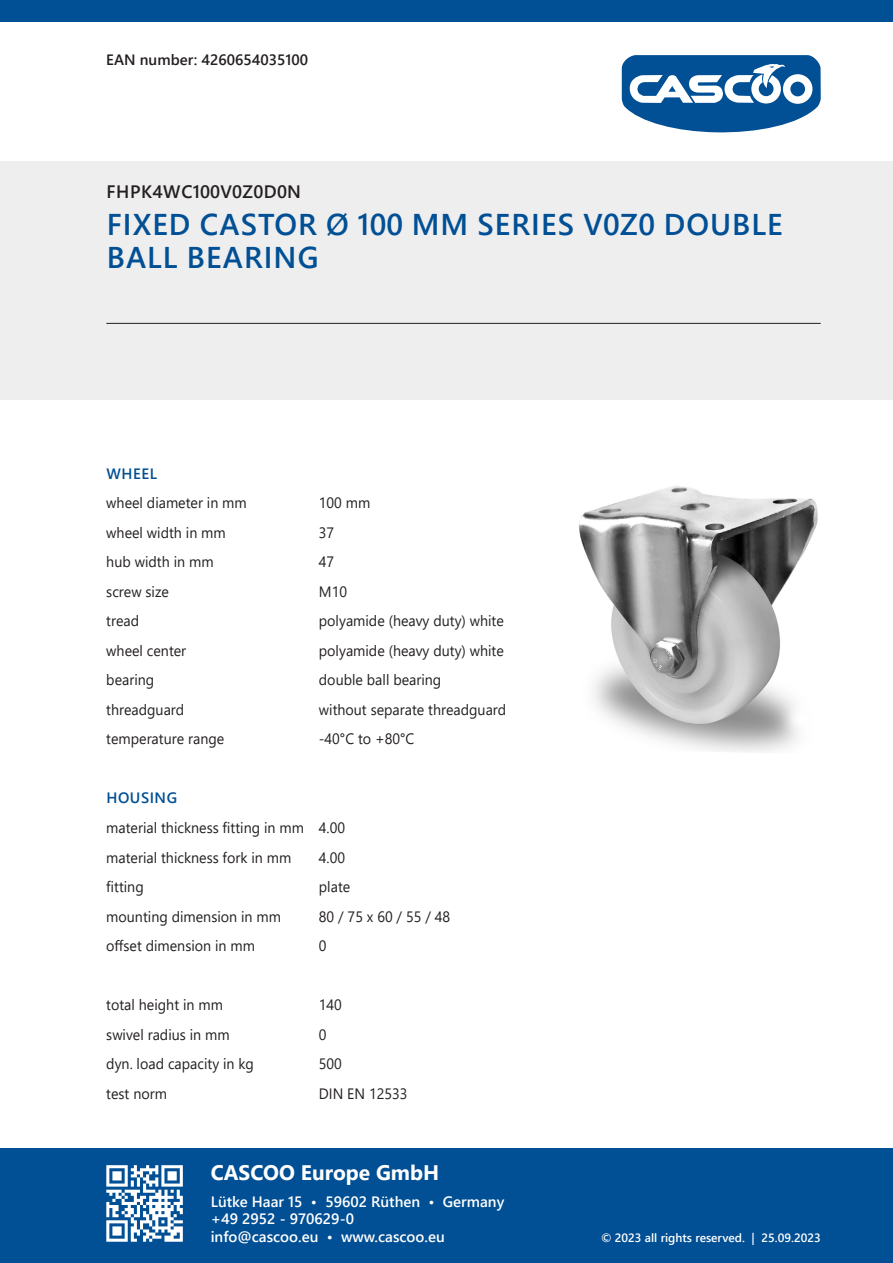
<style>
.page{position:relative;width:893px;height:1263px;background:#fff}
.page>*{position:absolute;margin:0;border:0;box-sizing:border-box;transform-origin:0 0}
.t1{font:600 30px/33px "Segoe UI";letter-spacing:.035em;color:#014f94}
.t2{font:700 21px "Segoe UI";color:#fff}
.t3{font:600 18px "Segoe UI";letter-spacing:.02em;color:#231f20}
.t4{font:15px "Segoe UI";color:#231f20;scale:.95 1}
.t5{font:600 15px/17.5px "Segoe UI";color:#fff}
.t6{font:600 15px "Segoe UI";color:#231f20}
.t7{font:600 15px "Segoe UI";letter-spacing:.035em;color:#014f94}
.t8{font:600 12px "Segoe UI";color:#fff}
</style>
<div class="page">
<img style="left:578px;top:486px;width:240px;height:266px">
<svg style="left:622px;top:55px;width:199px;height:78px"></svg>
<div style="left:0;top:162px;width:893px;height:238px;background:#eeeeef"></div>
<div style="left:0;top:1148px;width:893px;height:115px;background:#014f94"></div>
<div style="left:0;top:0;width:893px;height:21px;background:#014f94"></div>
<svg style="left:106px;top:1165px;width:77px;height:77px"></svg>
<hr style="left:106px;top:323px;width:715px;height:1px;background:#231f20">
<p class="t6" style="left:106px;top:45px;width:203px">EAN number: 4260654035100</p>
<p class="t3" style="left:107px;top:175px;width:196px">FHPK4WC100V0Z0D0N</p>
<p class="t1" style="left:107px;top:206px;width:677px">FIXED CASTOR Ø 100 MM SERIES V0Z0 DOUBLE<br>BALL BEARING</p>
<p class="t7" style="left:107px;top:459px;width:52px">WHEEL</p>
<p class="t4" style="left:106px;top:489px;width:149px">wheel diameter in mm</p>
<p class="t4" style="left:319px;top:489px;width:56px">100 mm</p>
<p class="t4" style="left:106px;top:518px;width:127px">wheel width in mm</p>
<p class="t4" style="left:319px;top:518px;width:18px">37</p>
<p class="t4" style="left:106px;top:548px;width:114px">hub width in mm</p>
<p class="t4" style="left:319px;top:548px;width:18px">47</p>
<p class="t4" style="left:106px;top:577px;width:67px">screw size</p>
<p class="t4" style="left:319px;top:577px;width:31px">M10</p>
<p class="t4" style="left:106px;top:607px;width:36px">tread</p>
<p class="t4" style="left:319px;top:607px;width:196px">polyamide (heavy duty) white</p>
<p class="t4" style="left:106px;top:636px;width:86px">wheel center</p>
<p class="t4" style="left:319px;top:636px;width:196px">polyamide (heavy duty) white</p>
<p class="t4" style="left:106px;top:666px;width:52px">bearing</p>
<p class="t4" style="left:319px;top:666px;width:130px">double ball bearing</p>
<p class="t4" style="left:106px;top:695px;width:84px">threadguard</p>
<p class="t4" style="left:319px;top:695px;width:199px">without separate threadguard</p>
<p class="t4" style="left:106px;top:725px;width:126px">temperature range</p>
<p class="t4" style="left:319px;top:725px;width:102px">-40°C to +80°C</p>
<p class="t7" style="left:107px;top:784px;width:72px">HOUSING</p>
<p class="t4" style="left:106px;top:813px;width:253px">material thickness fitting in mm 4.00</p>
<p class="t4" style="left:106px;top:843px;width:196px">material thickness fork in mm</p>
<p class="t4" style="left:319px;top:843px;width:29px">4.00</p>
<p class="t4" style="left:106px;top:872px;width:41px">fitting</p>
<p class="t4" style="left:319px;top:872px;width:35px">plate</p>
<p class="t4" style="left:106px;top:902px;width:185px">mounting dimension in mm</p>
<p class="t4" style="left:319px;top:902px;width:140px">80 / 75 x 60 / 55 / 48</p>
<p class="t4" style="left:106px;top:931px;width:158px">offset dimension in mm</p>
<p class="t4" style="left:319px;top:931px;width:10px">0</p>
<p class="t4" style="left:106px;top:990px;width:124px">total height in mm</p>
<p class="t4" style="left:319px;top:990px;width:26px">140</p>
<p class="t4" style="left:106px;top:1020px;width:131px">swivel radius in mm</p>
<p class="t4" style="left:319px;top:1020px;width:10px">0</p>
<p class="t4" style="left:106px;top:1049px;width:157px">dyn. load capacity in kg</p>
<p class="t4" style="left:319px;top:1049px;width:26px">500</p>
<p class="t4" style="left:106px;top:1079px;width:65px">test norm</p>
<p class="t4" style="left:319px;top:1079px;width:95px">DIN EN 12533</p>
<p class="t2" style="left:211px;top:1153px;width:230px">CASCOO Europe GmbH</p>
<p class="t5" style="left:211px;top:1191px;width:295px">Lütke Haar 15 • 59602 Rüthen • Germany +49 2952 - 970629-0<br>info@cascoo.eu • www.cascoo.eu</p>
<p class="t8" style="left:601px;top:1226px;width:221px">© 2023 all rights reserved. | 25.09.2023</p>
</div>
